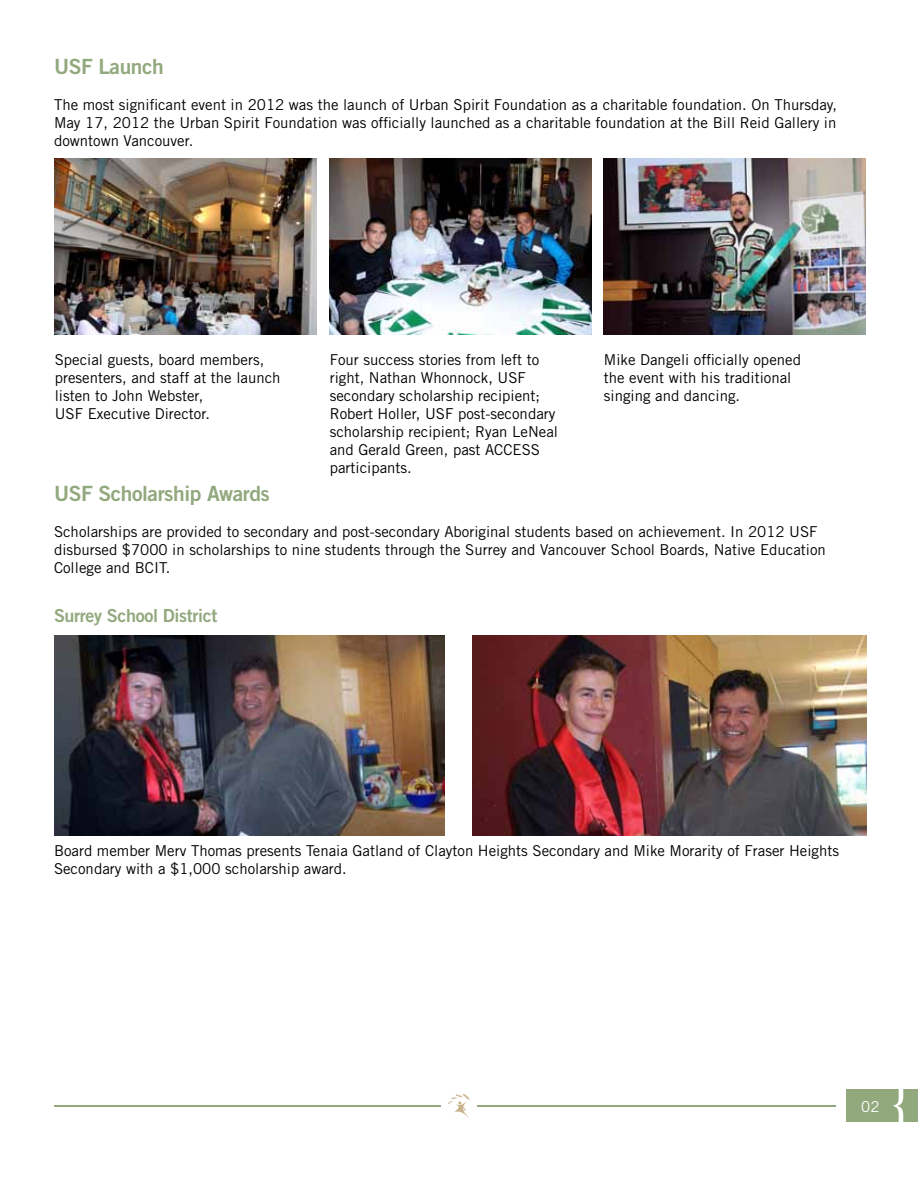
<style>
.page{position:relative;width:918px;height:1188px;background:#fff}
.page>*{position:absolute;margin:0;border:0;box-sizing:border-box;transform-origin:0 0}
.t1{font:21px "Trade Gothic Bold Two";letter-spacing:-.02em;color:#92a87d}
.t2{font:18px "Trade Gothic Bold Two";letter-spacing:-.02em;color:#92a87d}
.t3{font:15px/18px "Trade Gothic";color:#000}
.t4{font:15px "Trade Gothic";color:#fff}
</style>
<div class="page">
<svg style="left:448px;top:1094px;width:22px;height:24px"></svg>
<div style="left:847px;top:1089px;width:71px;height:33px;background:#92a87d"></div>
<hr style="left:478px;top:1106px;width:358px;height:1px;background:#92a87d">
<hr style="left:54px;top:1106px;width:386px;height:1px;background:#92a87d">
<svg style="left:893px;top:1089px;width:11px;height:33px"></svg>
<img style="left:55px;top:159px;width:262px;height:176px">
<img style="left:329px;top:159px;width:263px;height:176px">
<img style="left:603px;top:159px;width:262px;height:176px">
<img style="left:55px;top:636px;width:389px;height:200px">
<img style="left:472px;top:636px;width:394px;height:200px">
<h1 class="t1" style="left:54px;top:53px;width:111px">USF Launch</h1>
<p class="t3" style="left:54px;top:95px;width:784px;text-align:justify">The most significant event in 2012 was the launch of Urban Spirit Foundation as a charitable foundation. On Thursday, May 17, 2012 the Urban Spirit Foundation was officially launched as a charitable foundation at the Bill Reid Gallery in downtown Vancouver.</p>
<p class="t3" style="left:55px;top:351px;width:227px">Special guests, board members, presenters, and staff at the launch listen to John Webster,<br>USF Executive Director.</p>
<p class="t3" style="left:604px;top:351px;width:199px">Mike Dangeli officially opened the event with his traditional singing and dancing.</p>
<p class="t3" style="left:330px;top:351px;width:230px">Four success stories from left to right, Nathan Whonnock, USF secondary scholarship recipient;<br>Robert Holler, USF post-secondary scholarship recipient; Ryan LeNeal and Gerald Green, past ACCESS participants.</p>
<h1 class="t1" style="left:54px;top:480px;width:217px">USF Scholarship Awards</h1>
<p class="t3" style="left:54px;top:522px;width:773px">Scholarships are provided to secondary and post-secondary Aboriginal students based on achievement. In 2012 USF disbursed $7000 in scholarships to nine students through the Surrey and Vancouver School Boards, Native Education<br>College and BCIT.</p>
<p class="t2" style="left:54px;top:604px;width:165px">Surrey School District</p>
<p class="t3" style="left:54px;top:841px;width:787px">Board member Merv Thomas presents Tenaia Gatland of Clayton Heights Secondary and Mike Morarity of Fraser Heights<br>Secondary with a $1,000 scholarship award.</p>
<p class="t4" style="left:861px;top:1097px;width:20px">02</p>
</div>
